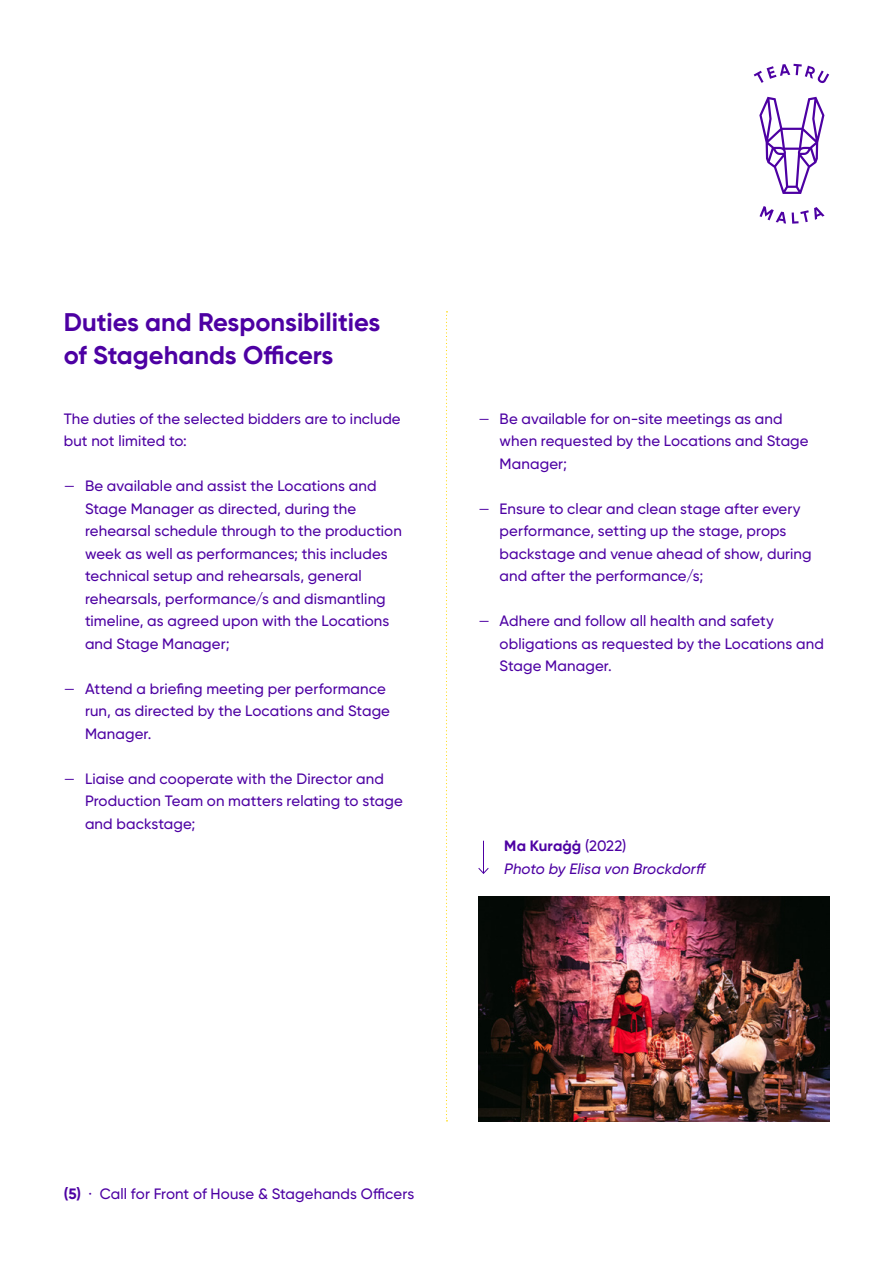
<style>
.page{position:relative;width:893px;height:1263px;background:#fff}
.page>*{position:absolute;margin:0;border:0;box-sizing:border-box;transform-origin:0 0}
.t1{font:700 25.5px/33px "Gilroy";color:#4d00a3}
.t2{font:500 15px/22.5px "Gilroy";letter-spacing:.01em;color:#4d00a3}
.t3{font:italic 500 15px/22.5px "Gilroy";letter-spacing:.005em;color:#4d00a3}
.s1{font-weight:400}
.s2{font-weight:700;font-style:normal}
.s3{font-style:normal}
.s4{font-weight:700}
</style>
<div class="page">
<svg style="left:446px;top:311px;width:1px;height:810px"></svg>
<svg style="left:754px;top:64px;width:75px;height:19px"></svg>
<svg style="left:759px;top:206px;width:27px;height:18px"></svg>
<svg style="left:792px;top:207px;width:32px;height:17px"></svg>
<svg style="left:759px;top:97px;width:65px;height:97px"></svg>
<img style="left:478px;top:896px;width:351px;height:225px">
<hr style="left:483px;top:841px;width:1px;height:32px;background:#4d00a3">
<svg style="left:478px;top:868px;width:11px;height:6px"></svg>
<h1 class="t1" style="left:64px;top:305px;width:318px">Duties and Responsibilities of Stagehands Officers</h1>
<p class="t2" style="left:64px;top:407px;width:338px">The duties of the selected bidders are to include but not limited to:</p>
<p class="t2" style="left:85px;top:475px;width:318px;text-indent:-21px"><span class="s1">—</span> Be available and assist the Locations and Stage Manager as directed, during the rehearsal schedule through to the production week as well as performances; this includes technical setup and rehearsals, general rehearsals, performance/s and dismantling timeline, as agreed upon with the Locations and Stage Manager;</p>
<p class="t2" style="left:85px;top:677px;width:306px;text-indent:-21px"><span class="s1">—</span> Attend a briefing meeting per performance run, as directed by the Locations and Stage<br>Manager.</p>
<p class="t2" style="left:85px;top:767px;width:319px;text-indent:-21px"><span class="s1">—</span> Liaise and cooperate with the Director and<br>Production Team on matters relating to stage and backstage;</p>
<p class="t2" style="left:500px;top:407px;width:311px;text-indent:-21px"><span class="s1">—</span> Be available for on-site meetings as and when requested by the Locations and Stage<br>Manager;</p>
<p class="t2" style="left:500px;top:497px;width:314px;text-indent:-21px"><span class="s1">—</span> Ensure to clear and clean stage after every performance, setting up the stage, props backstage and venue ahead of show, during and after the performance/s;</p>
<p class="t2" style="left:500px;top:610px;width:326px;text-indent:-21px"><span class="s1">—</span> Adhere and follow all health and safety obligations as requested by the Locations and<br>Stage Manager.</p>
<p class="t3" style="left:504px;top:835px;width:203px"><span class="s2">Ma Kuraġġ</span> <span class="s3">(2022)<br></span>Photo by Elisa von Brockdorff</p>
<p class="t2" style="left:64px;top:1182px;width:352px"><span class="s4">(5)</span> · Call for Front of House &amp; Stagehands Officers</p>
</div>
